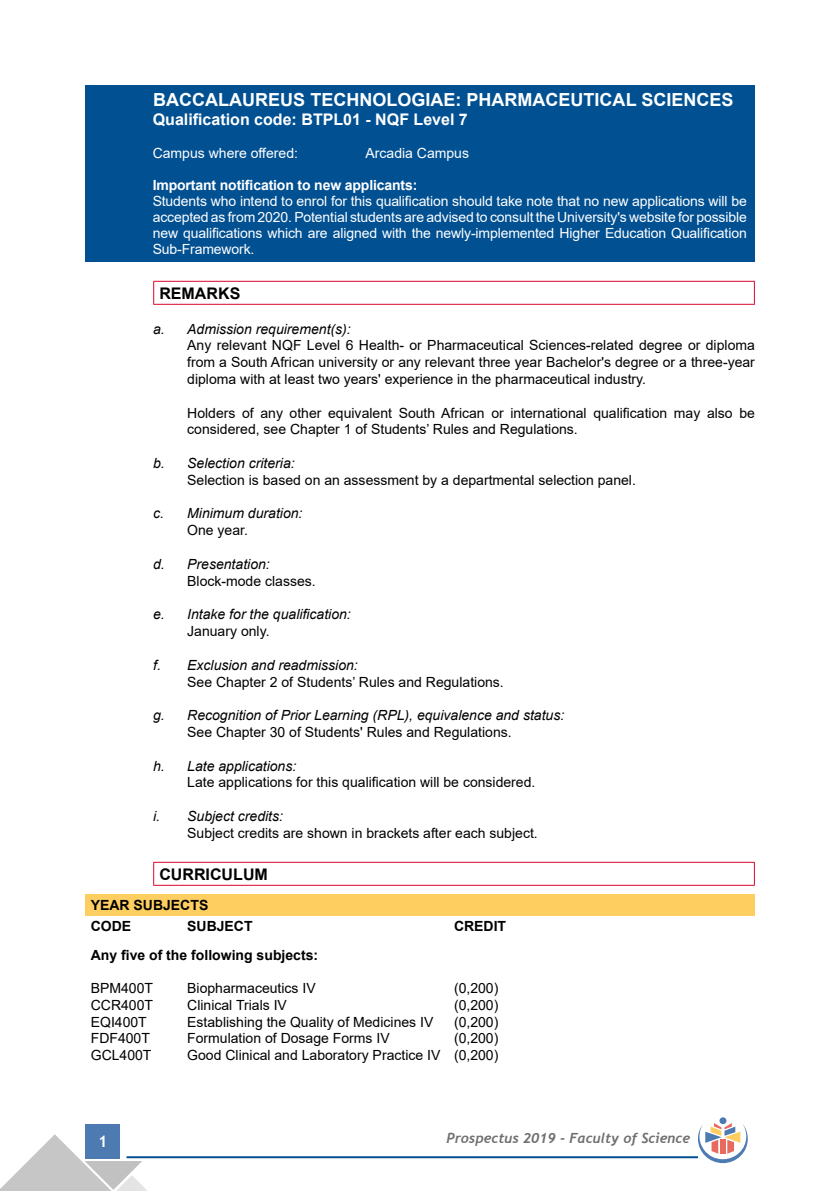
<style>
.page{position:relative;width:840px;height:1191px;background:#fff}
.page>*{position:absolute;margin:0;border:0;box-sizing:border-box;transform-origin:0 0}
.t1{font:700 18px "Arial";color:#fff}
.t2{font:700 16px "Arial";color:#fff}
.t3{font:700 16px "Arial";color:#000}
.t4{font:700 16px "Trebuchet MS";color:#fff}
.t5{font:14px/16.8px "Arial";color:#000;text-align:justify}
.t6{font:14px/16px "Arial";letter-spacing:-.01em;color:#fff;text-align:justify}
.t7{font:italic 14px "Arial";color:#000}
.t8{font:700 14px/21.6px "Arial";color:#000}
.t9{font:700 14px "Arial";letter-spacing:-.01em;color:#fff}
.t10{font:italic 700 14px "Trebuchet";color:#706f6f}
</style>
<div class="page">
<div style="left:86px;top:1124px;width:34px;height:34px;background:#4c7ab1"></div>
<hr style="left:126px;top:1156px;width:571px;height:2px;background:#005092">
<svg style="left:0;top:1134px;width:148px;height:57px"></svg>
<div style="left:719px;top:1117px;width:7px;height:7px;background:#4c7ab1;border-radius:50%"></div>
<svg style="left:697px;top:1123px;width:50px;height:40px"></svg>
<div style="left:85px;top:85px;width:669px;height:177px;background:#005092"></div>
<hr style="left:153px;top:281px;width:601px;height:1px;background:#dd052b">
<svg style="left:153px;top:282px;width:1px;height:22px"></svg>
<svg style="left:753px;top:282px;width:1px;height:22px"></svg>
<hr style="left:153px;top:304px;width:601px;height:1px;background:#dd052b">
<hr style="left:153px;top:861px;width:601px;height:1px;background:#dd052b">
<svg style="left:153px;top:862px;width:1px;height:22px"></svg>
<svg style="left:753px;top:862px;width:1px;height:22px"></svg>
<hr style="left:153px;top:884px;width:601px;height:1px;background:#dd052b">
<div style="left:85px;top:893px;width:669px;height:22px;background:#fece61"></div>
<p class="t1" style="left:153px;top:87px;width:581px">BACCALAUREUS TECHNOLOGIAE: PHARMACEUTICAL SCIENCES</p>
<p class="t2" style="left:153px;top:109px;width:316px">Qualification code: BTPL01 - NQF Level 7</p>
<p class="t6" style="left:153px;top:145px;width:147px">Campus where offered:</p>
<p class="t6" style="left:365px;top:145px;width:105px">Arcadia Campus</p>
<p class="t9" style="left:153px;top:175px;width:266px">Important notification to new applicants:</p>
<p class="t6" style="left:153px;top:193px;width:595px">Students who intend to enrol for this qualification should take note that no new applications will be accepted as from 2020. Potential students are advised to consult the University's website for possible new qualifications which are aligned with the newly-implemented Higher Education Qualification Sub-Framework.</p>
<p class="t3" style="left:159px;top:282px;width:82px">REMARKS</p>
<p class="t7" style="left:153px;top:320px;width:199px">a. Admission requirement(s):</p>
<p class="t5" style="left:187px;top:337px;width:569px">Any relevant NQF Level 6 Health- or Pharmaceutical Sciences-related degree or diploma from a South African university or any relevant three year Bachelor's degree or a three-year diploma with at least two years' experience in the pharmaceutical industry.</p>
<p class="t5" style="left:187px;top:404px;width:569px">Holders of any other equivalent South African or international qualification may also be considered, see Chapter 1 of Students’ Rules and Regulations.</p>
<p class="t7" style="left:153px;top:454px;width:143px">b. Selection criteria:</p>
<p class="t5" style="left:187px;top:471px;width:450px">Selection is based on an assessment by a departmental selection panel.</p>
<p class="t7" style="left:153px;top:504px;width:151px">c. Minimum duration:</p>
<p class="t5" style="left:187px;top:522px;width:62px">One year.</p>
<p class="t7" style="left:153px;top:555px;width:118px">d. Presentation:</p>
<p class="t5" style="left:187px;top:572px;width:130px">Block-mode classes.</p>
<p class="t7" style="left:153px;top:605px;width:199px">e. Intake for the qualification:</p>
<p class="t5" style="left:187px;top:622px;width:84px">January only.</p>
<p class="t7" style="left:153px;top:656px;width:206px">f. Exclusion and readmission:</p>
<p class="t5" style="left:187px;top:673px;width:318px">See Chapter 2 of Students’ Rules and Regulations.</p>
<p class="t7" style="left:153px;top:706px;width:412px">g. Recognition of Prior Learning (RPL), equivalence and status:</p>
<p class="t5" style="left:187px;top:723px;width:326px">See Chapter 30 of Students' Rules and Regulations.</p>
<p class="t7" style="left:153px;top:756px;width:144px">h. Late applications:</p>
<p class="t5" style="left:187px;top:774px;width:349px">Late applications for this qualification will be considered.</p>
<p class="t7" style="left:153px;top:807px;width:131px">i. Subject credits:</p>
<p class="t5" style="left:187px;top:824px;width:352px">Subject credits are shown in brackets after each subject.</p>
<p class="t3" style="left:159px;top:862px;width:110px">CURRICULUM</p>
<p class="t8" style="left:91px;top:894px;width:119px">YEAR SUBJECTS<br>CODE</p>
<p class="t8" style="left:187px;top:915px;width:67px">SUBJECT</p>
<p class="t8" style="left:454px;top:915px;width:54px">CREDIT</p>
<p class="t8" style="left:91px;top:944px;width:229px">Any five of the following subjects:</p>
<p class="t5" style="left:91px;top:979px;width:64px">BPM400T</p>
<p class="t5" style="left:187px;top:979px;width:130px">Biopharmaceutics IV</p>
<p class="t5" style="left:454px;top:979px;width:46px">(0,200)</p>
<p class="t5" style="left:91px;top:996px;width:64px">CCR400T</p>
<p class="t5" style="left:187px;top:996px;width:101px">Clinical Trials IV</p>
<p class="t5" style="left:454px;top:996px;width:46px">(0,200)</p>
<p class="t5" style="left:91px;top:1013px;width:58px">EQI400T</p>
<p class="t5" style="left:187px;top:1013px;width:247px">Establishing the Quality of Medicines IV</p>
<p class="t5" style="left:454px;top:1013px;width:46px">(0,200)</p>
<p class="t5" style="left:91px;top:1030px;width:61px">FDF400T</p>
<p class="t5" style="left:187px;top:1030px;width:204px">Formulation of Dosage Forms IV</p>
<p class="t5" style="left:454px;top:1030px;width:46px">(0,200)</p>
<p class="t5" style="left:91px;top:1046px;width:62px">GCL400T</p>
<p class="t5" style="left:187px;top:1046px;width:312px">Good Clinical and Laboratory Practice IV (0,200)</p>
<p class="t4" style="left:98px;top:1131px;width:11px">1</p>
<p class="t10" style="left:446px;top:1129px;width:245px">Prospectus 2019 - Faculty of Science</p>
</div>
